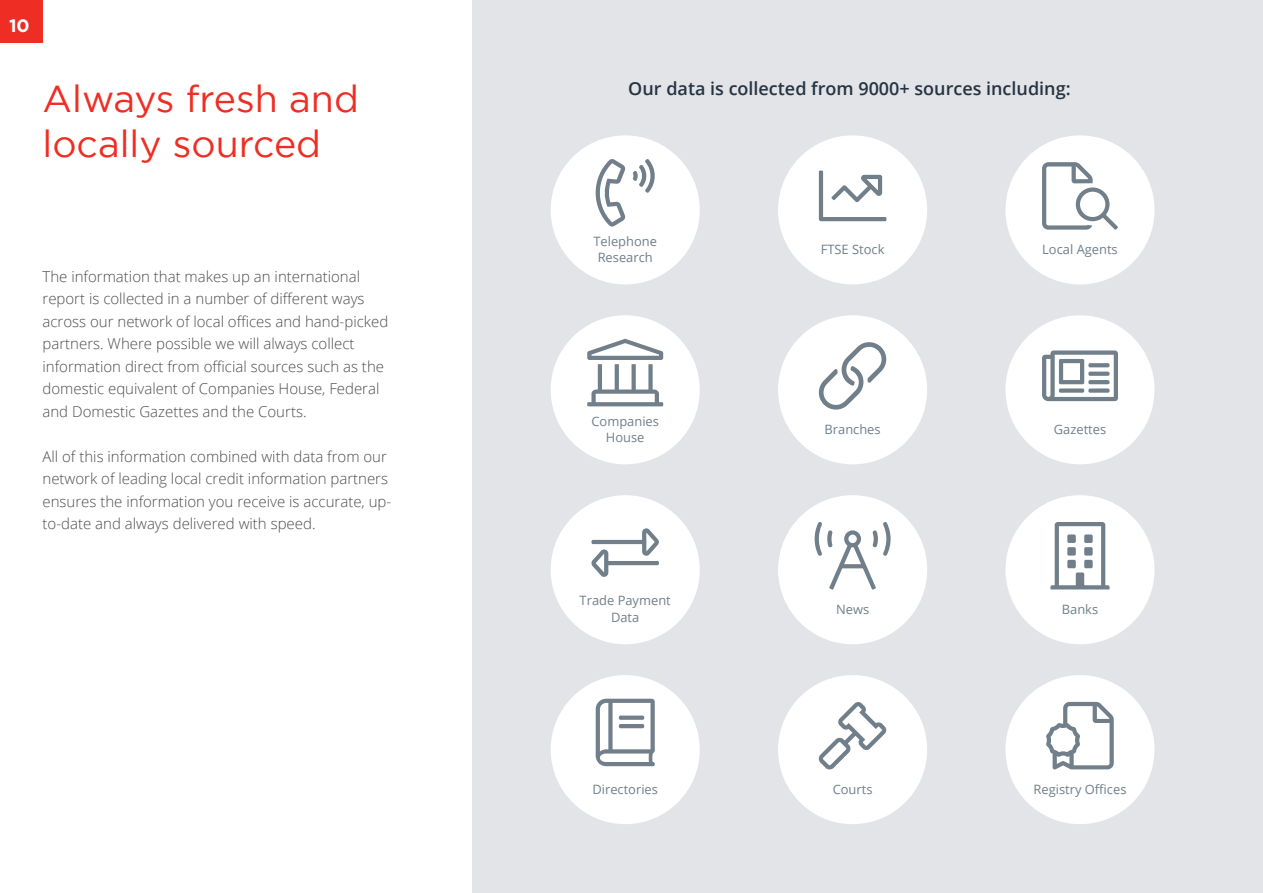
<style>
.page{position:relative;width:1263px;height:893px;background:#fff}
.page>*{position:absolute;margin:0;border:0;box-sizing:border-box;transform-origin:0 0}
.t1{font:300 67.5px "Font Awesome 5 Pro";color:#707f8a}
.t2{font:37.5px/45px "Gotham";color:#ee2e24}
.t3{font:600 18px "Open Sans";color:#253342}
.t4{font:700 18px "Gotham";color:#fff}
.t5{font:300 15px/22.5px "Open Sans";color:#4d4d4f}
.t6{font:12.9px/16.5px "Open Sans";color:#707f8a;text-align:center}
</style>
<div class="page">
<div style="left:472px;top:0;width:791px;height:893px;background:#e2e4e7"></div>
<div style="left:551px;top:315px;width:149px;height:149px;background:#fff;border-radius:50%"></div>
<div style="left:778px;top:315px;width:149px;height:149px;background:#fff;border-radius:50%"></div>
<div style="left:1005px;top:315px;width:149px;height:149px;background:#fff;border-radius:50%"></div>
<div style="left:551px;top:495px;width:149px;height:149px;background:#fff;border-radius:50%"></div>
<div style="left:778px;top:495px;width:149px;height:149px;background:#fff;border-radius:50%"></div>
<div style="left:1005px;top:495px;width:149px;height:149px;background:#fff;border-radius:50%"></div>
<div style="left:551px;top:675px;width:149px;height:149px;background:#fff;border-radius:50%"></div>
<div style="left:778px;top:675px;width:149px;height:149px;background:#fff;border-radius:50%"></div>
<div style="left:1005px;top:675px;width:149px;height:149px;background:#fff;border-radius:50%"></div>
<div style="left:551px;top:135px;width:149px;height:149px;background:#fff;border-radius:50%"></div>
<div style="left:778px;top:135px;width:149px;height:149px;background:#fff;border-radius:50%"></div>
<div style="left:1005px;top:135px;width:149px;height:149px;background:#fff;border-radius:50%"></div>
<div style="left:0;top:0;width:43px;height:43px;background:#ee2e24"></div>
<p class="t4" style="left:9px;top:15px;width:22px">10</p>
<h2 class="t2" style="left:43px;top:76px;width:318px">Always fresh and locally sourced</h2>
<p class="t5" style="left:43px;top:265px;width:347px">The information that makes up an international report is collected in a number of different ways across our network of local offices and hand-picked partners. Where possible we will always collect information direct from official sources such as the domestic equivalent of Companies House, Federal and Domestic Gazettes and the Courts.</p>
<p class="t5" style="left:43px;top:445px;width:350px">All of this information combined with data from our network of leading local credit information partners ensures the information you receive is accurate, up&shy;to-date and always delivered with speed.</p>
<p class="t3" style="left:628px;top:76px;width:444px">Our data is collected from 9000+ sources including:</p>
<h1 class="t1" style="left:596px;top:159px;width:67px">□■❖□●◆</h1>
<p class="t6" style="left:593px;top:232px;width:65px">Telephone<br>Research</p>
<h1 class="t1" style="left:819px;top:162px;width:69px">▼●■</h1>
<p class="t6" style="left:821px;top:241px;width:65px">FTSE Stock</p>
<p class="t6" style="left:1042px;top:241px;width:77px">Local Agents</p>
<h1 class="t1" style="left:587px;top:339px;width:77px">●■</h1>
<h1 class="t1" style="left:819px;top:342px;width:72px">●■</h1>
<p class="t6" style="left:824px;top:421px;width:58px">Branches</p>
<p class="t6" style="left:1054px;top:421px;width:54px">Gazettes</p>
<p class="t6" style="left:591px;top:412px;width:69px">Companies<br>House</p>
<h1 class="t1" style="left:591px;top:519px;width:70px">■●▼</h1>
<h1 class="t1" style="left:815px;top:522px;width:77px">□▲▼▼□</h1>
<p class="t6" style="left:836px;top:600px;width:35px">News</p>
<p class="t6" style="left:1062px;top:600px;width:38px">Banks</p>
<h1 class="t1" style="left:1050px;top:522px;width:61px">◆●■</h1>
<p class="t6" style="left:580px;top:592px;width:93px">Trade Payment<br>Data</p>
<h1 class="t1" style="left:1046px;top:702px;width:69px">●▼▼</h1>
<p class="t6" style="left:592px;top:780px;width:67px">Directories</p>
<p class="t6" style="left:833px;top:780px;width:41px">Courts</p>
<p class="t6" style="left:1033px;top:780px;width:94px">Registry Offices</p>
</div>
